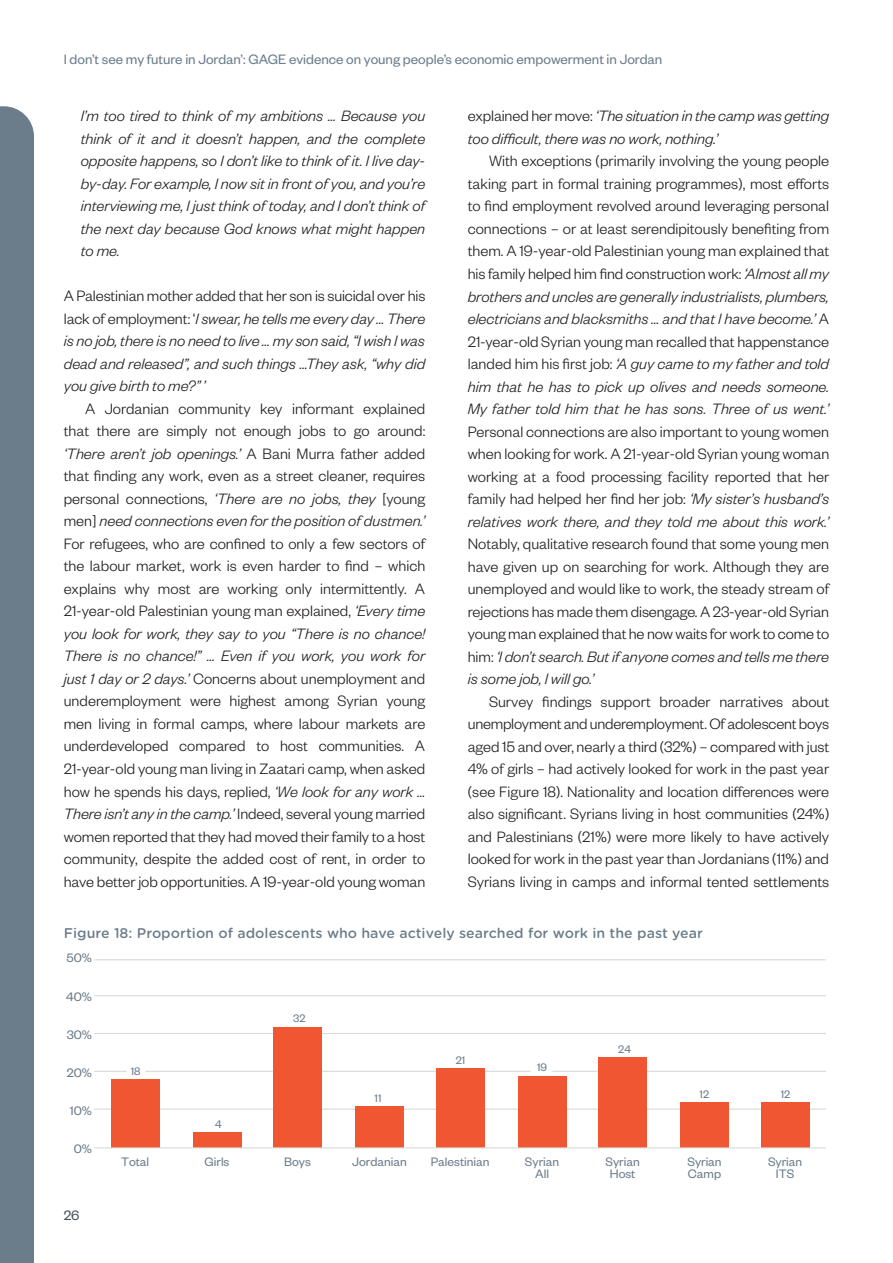
<style>
.page{position:relative;width:893px;height:1263px;background:#fff}
.page>*{position:absolute;margin:0;border:0;box-sizing:border-box;transform-origin:0 0}
.Body_paragraph{font:300 16.5px/22.5px "Founders Grotesk";letter-spacing:-.005em;color:#231f20;text-align:justify}
.Body_Quote{font:italic 300 16.5px/22.5px "Founders Grotesk";color:#231f20;text-align:justify}
.Body_First_Para{font:italic 300 16.5px/22.5px "Founders Grotesk";color:#231f20;text-align:justify}
.Body_paragraph-2{font:italic 300 16.5px/22.5px "Founders Grotesk";letter-spacing:-.005em;color:#231f20}
.t1{font:15px "Founders Grotesk";color:#6b7c8a}
.t2{font:15px "Founders Grotesk";color:#4b515a}
.t3{font:13.5px/12px "Founders Grotesk";color:#6b7c8a;text-align:center}
.t4{font:500 13.5px "Gotham Rnd S Sm";color:#6b7c8a}
.t5{font:12px "Founders Grotesk";color:#6b7c8a}
.s1{font-style:normal}
.s2{font-style:italic}
</style>
<div class="page">
<div style="left:0;top:106px;width:34px;height:1157px;background:#6b7c8a"></div>
<hr style="left:94px;top:959px;width:732px;height:1px;background:#dad9d8">
<hr style="left:94px;top:995px;width:732px;height:1px;background:#dad9d8">
<hr style="left:94px;top:1033px;width:732px;height:1px;background:#dad9d8">
<hr style="left:552px;top:1071px;width:274px;height:1px;background:#dad9d8">
<hr style="left:145px;top:1071px;width:385px;height:1px;background:#dad9d8">
<hr style="left:94px;top:1071px;width:33px;height:1px;background:#dad9d8">
<hr style="left:94px;top:1108px;width:732px;height:2px;background:#dad9d8">
<div style="left:761px;top:1102px;width:48px;height:46px;background:#f05632"></div>
<div style="left:680px;top:1102px;width:49px;height:46px;background:#f05632"></div>
<div style="left:598px;top:1057px;width:49px;height:91px;background:#f05632"></div>
<div style="left:518px;top:1076px;width:48px;height:72px;background:#f05632"></div>
<div style="left:436px;top:1068px;width:48px;height:80px;background:#f05632"></div>
<div style="left:355px;top:1106px;width:49px;height:42px;background:#f05632"></div>
<div style="left:273px;top:1027px;width:49px;height:121px;background:#f05632"></div>
<div style="left:193px;top:1133px;width:48px;height:15px;background:#f05632"></div>
<div style="left:111px;top:1080px;width:48px;height:68px;background:#f05632"></div>
<hr style="left:94px;top:1147px;width:732px;height:1px;background:#dad9d8">
<p class="t1" style="left:64px;top:50px;width:600px">I don’t see my future in Jordan’: GAGE evidence on young people’s economic empowerment in Jordan</p>
<p class="Body_Quote" style="left:81px;top:104px;width:346px">I’m too tired to think of my ambitions … Because you think of it and it doesn’t happen, and the complete opposite happens, so I don’t like to think of it. I live day&shy;by-day. For example, I now sit in front of you, and you’re interviewing me, I just think of today, and I don’t think of the next day because God knows what might happen to me.</p>
<p class="Body_First_Para" style="left:64px;top:284px;width:363px"><span class="s1">A Palestinian mother added that her son is suicidal over his lack of employment: ‘</span>I swear, he tells me every day … There is no job, there is no need to live … my son said, “I wish I was dead and released”, and such things …They ask, “why did you give birth to me?”’</p>
<p class="Body_paragraph" style="left:64px;top:396px;width:363px;text-indent:21px">A Jordanian community key informant explained that there are simply not enough jobs to go around: <span class="s2">‘There aren’t job openings.’</span> A Bani Murra father added that finding any work, even as a street cleaner, requires personal connections, <span class="s2">‘There are no jobs, they</span> [young men] <span class="s2">need connections even for the position of dustmen.’ </span>For refugees, who are confined to only a few sectors of the labour market, work is even harder to find – which explains why most are working only intermittently. A 21-year-old Palestinian young man explained, <span class="s2">‘Every time you look for work, they say to you “There is no chance!<br>There is no chance!” … Even if you work, you work for just 1 day or 2 days.’</span> Concerns about unemployment and underemployment were highest among Syrian young men living in formal camps, where labour markets are underdeveloped compared to host communities. A 21-year-old young man living in Zaatari camp, when asked how he spends his days, replied, <span class="s2">‘We look for any work … There isn’t any in the camp.’</span> Indeed, several young married women reported that they had moved their family to a host community, despite the added cost of rent, in order to have better job opportunities. A 19-year-old young woman</p>
<p class="Body_paragraph-2" style="left:468px;top:104px;width:363px"><span class="s1">explained her move:</span> ‘The situation in the camp was getting too difficult, there was no work, nothing.’</p>
<p class="Body_paragraph" style="left:468px;top:149px;width:363px;text-indent:21px">With exceptions (primarily involving the young people taking part in formal training programmes), most efforts to find employment revolved around leveraging personal connections – or at least serendipitously benefiting from them. A 19-year-old Palestinian young man explained that his family helped him find construction work: <span class="s2">‘Almost all my brothers and uncles are generally industrialists, plumbers, electricians and blacksmiths … and that I have become.’</span> A 21-year-old Syrian young man recalled that happenstance landed him his first job: <span class="s2">‘A guy came to my father and told him that he has to pick up olives and needs someone.<br>My father told him that he has sons. Three of us went.’ </span>Personal connections are also important to young women when looking for work. A 21-year-old Syrian young woman working at a food processing facility reported that her family had helped her find her job: <span class="s2">‘My sister’s husband’s relatives work there, and they told me about this work.’ </span>Notably, qualitative research found that some young men have given up on searching for work. Although they are unemployed and would like to work, the steady stream of rejections has made them disengage. A 23-year-old Syrian young man explained that he now waits for work to come to him: <span class="s2">‘I don’t search. But if anyone comes and tells me there is some job, I will go.’</span></p>
<p class="Body_paragraph" style="left:468px;top:689px;width:363px;text-indent:21px">Survey findings support broader narratives about unemployment and underemployment. Of adolescent boys aged 15 and over, nearly a third (32%) – compared with just 4% of girls – had actively looked for work in the past year (see Figure 18). Nationality and location differences were also significant. Syrians living in host communities (24%) and Palestinians (21%) were more likely to have actively looked for work in the past year than Jordanians (11%) and Syrians living in camps and informal tented settlements</p>
<p class="t4" style="left:64px;top:923px;width:641px">Figure 18: Proportion of adolescents who have actively searched for work in the past year</p>
<p class="t3" style="left:67px;top:951px;width:27px">50%</p>
<p class="t3" style="left:66px;top:989px;width:27px">40%</p>
<p class="t3" style="left:67px;top:1028px;width:27px">30%</p>
<p class="t3" style="left:67px;top:1066px;width:27px">20%</p>
<p class="t3" style="left:70px;top:1104px;width:24px">10%</p>
<p class="t3" style="left:74px;top:1142px;width:20px">0%</p>
<p class="t2" style="left:64px;top:1206px;width:17px">26</p>
<p class="t5" style="left:131px;top:1064px;width:11px">18</p>
<p class="t5" style="left:215px;top:1117px;width:8px">4</p>
<p class="t5" style="left:293px;top:1011px;width:14px">32</p>
<p class="t5" style="left:375px;top:1090px;width:8px">11</p>
<p class="t5" style="left:456px;top:1053px;width:11px">21</p>
<p class="t5" style="left:537px;top:1060px;width:12px">19</p>
<p class="t5" style="left:618px;top:1041px;width:14px">24</p>
<p class="t5" style="left:700px;top:1087px;width:11px">12</p>
<p class="t5" style="left:781px;top:1087px;width:11px">12</p>
<p class="t3" style="left:121px;top:1155px;width:30px">Total</p>
<p class="t3" style="left:205px;top:1155px;width:26px">Girls</p>
<p class="t3" style="left:284px;top:1155px;width:28px">Boys</p>
<p class="t3" style="left:352px;top:1155px;width:56px">Jordanian</p>
<p class="t3" style="left:431px;top:1155px;width:60px">Palestinian</p>
<p class="t3" style="left:525px;top:1155px;width:36px">Syrian<br>All</p>
<p class="t3" style="left:605px;top:1155px;width:36px">Syrian<br>Host</p>
<p class="t3" style="left:687px;top:1155px;width:36px;text-align:left">Syrian<br>Camp</p>
<p class="t3" style="left:768px;top:1155px;width:36px">Syrian<br>ITS</p>
</div>
